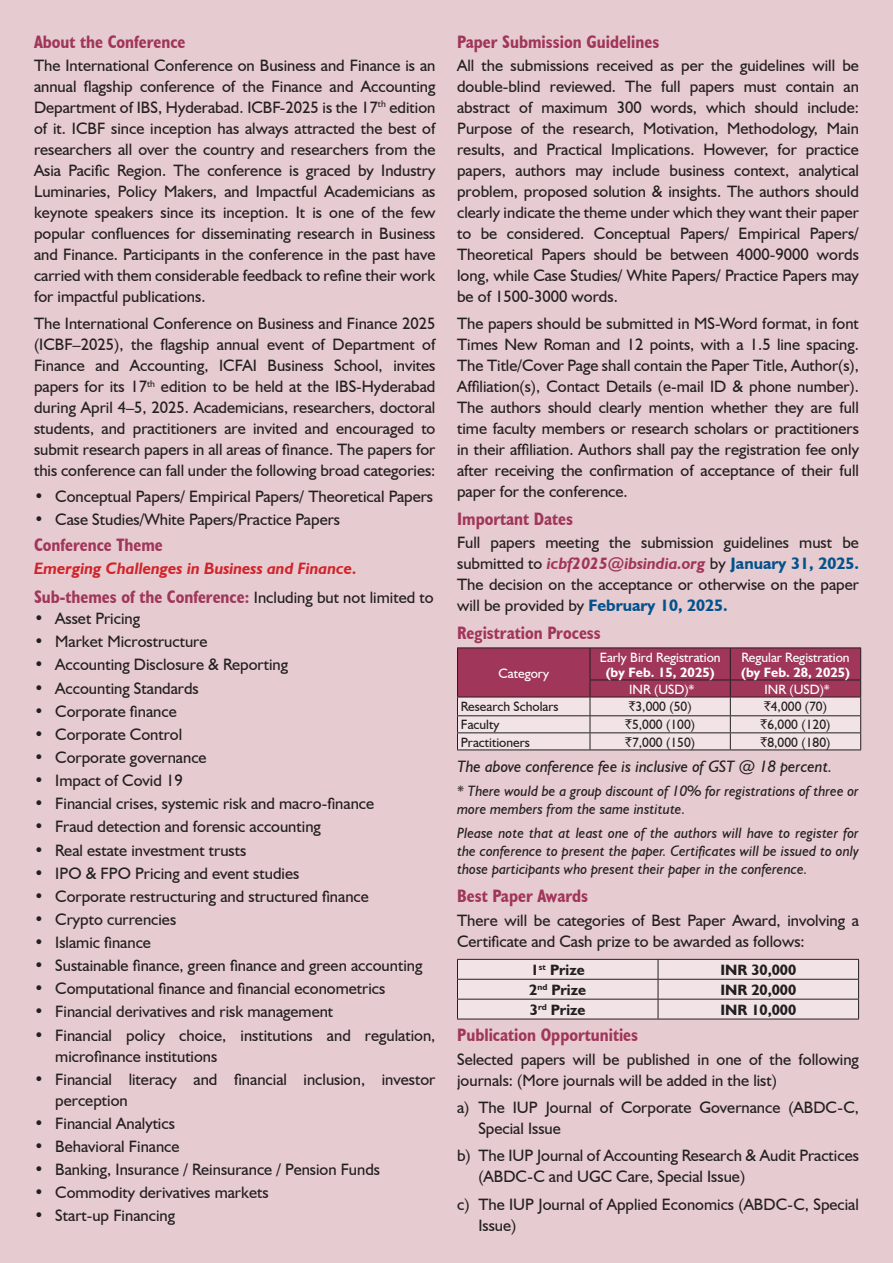
<style>
.page{position:relative;width:893px;height:1263px;background:#e6cbd0}
.page>*{position:absolute;margin:0;border:0;box-sizing:border-box;transform-origin:0 0}
.t1{font:700 condensed 18px "Humanist 521 BT";color:#a03659}
.t2{font:16.5px/21px "Humanist 521 BT";color:#231f20}
.t3{font:italic 16.5px "Humanist 521 BT";color:#231f20}
.t4{font:italic 700 16.5px "Humanist 521 BT";color:#d1232a}
.t5{font:italic 15px/18px "Humanist 521 BT";color:#231f20}
.t6{font:700 15px "Humanist 521 BT";color:#231f20}
.t7{font:13.5px "Humanist 521 BT";color:#231f20}
.t8{font:13.5px "Humanist 521 BT";color:#fff}
.t9{font:700 13.5px "Humanist 521 BT";color:#fff}
.s1{font-weight:400;font-stretch:normal;font-size:16.5px;color:#231f20}
.s2{font-weight:700;font-style:italic;color:#a03659}
.s3{font-weight:700;color:#01528d}
.s4{font-family:"Rupee Foradian"}
</style>
<div class="page">
<hr style="left:457px;top:647px;width:133px;height:1px;background:#231f20">
<hr style="left:590px;top:647px;width:140px;height:1px;background:#231f20">
<hr style="left:730px;top:647px;width:131px;height:1px;background:#231f20">
<svg style="left:457px;top:648px;width:404px;height:101px;background:#c1899a"></svg>
<hr style="left:457px;top:749px;width:133px;height:1px;background:#231f20">
<hr style="left:590px;top:749px;width:140px;height:1px;background:#231f20">
<hr style="left:730px;top:749px;width:131px;height:1px;background:#231f20">
<svg style="left:457px;top:959px;width:402px;height:60px;background:#e3d6d8"></svg>
<hr style="left:457px;top:1019px;width:201px;height:1px;background:#231f20">
<hr style="left:658px;top:1019px;width:201px;height:1px;background:#231f20">
<p class="t1" style="left:34px;top:30px;width:153px">About the Conference</p>
<p class="t2" style="left:34px;top:54px;width:403px;text-align:justify">The International Conference on Business and Finance is an annual flagship conference of the Finance and Accounting Department of IBS, Hyderabad. ICBF-2025 is the 17<sup>th</sup> edition of it. ICBF since inception has always attracted the best of researchers all over the country and researchers from the Asia Pacific Region. The conference is graced by Industry Luminaries, Policy Makers, and Impactful Academicians as keynote speakers since its inception. It is one of the few popular confluences for disseminating research in Business and Finance. Participants in the conference in the past have carried with them considerable feedback to refine their work for impactful publications.</p>
<p class="t2" style="left:34px;top:313px;width:403px;text-align:justify">The International Conference on Business and Finance 2025 (ICBF–2025), the flagship annual event of Department of Finance and Accounting, ICFAI Business School, invites papers for its 17<sup>th</sup> edition to be held at the IBS-Hyderabad during April 4–5, 2025. Academicians, researchers, doctoral students, and practitioners are invited and encouraged to submit research papers in all areas of finance. The papers for this conference can fall under the following broad categories:</p>
<p class="t2" style="left:34px;top:485px;width:401px">• Conceptual Papers/ Empirical Papers/ Theoretical Papers</p>
<p class="t2" style="left:34px;top:508px;width:308px">• Case Studies/White Papers/Practice Papers</p>
<p class="t1" style="left:34px;top:533px;width:130px">Conference Theme</p>
<p class="t4" style="left:34px;top:558px;width:324px">Emerging Challenges in Business and Finance.</p>
<p class="t1" style="left:34px;top:586px;width:401px">Sub-themes of the Conference: <span class="s1">Including but not limited to</span></p>
<p class="t2" style="left:34px;top:608px;width:108px">• Asset Pricing</p>
<p class="t2" style="left:34px;top:631px;width:175px">• Market Microstructure</p>
<p class="t2" style="left:34px;top:654px;width:256px">• Accounting Disclosure &amp; Reporting</p>
<p class="t2" style="left:34px;top:677px;width:166px">• Accounting Standards</p>
<p class="t2" style="left:34px;top:700px;width:144px">• Corporate finance</p>
<p class="t2" style="left:34px;top:723px;width:150px">• Corporate Control</p>
<p class="t2" style="left:34px;top:746px;width:174px">• Corporate governance</p>
<p class="t2" style="left:34px;top:770px;width:150px">• Impact of Covid 19</p>
<p class="t2" style="left:34px;top:793px;width:342px">• Financial crises, systemic risk and macro-finance</p>
<p class="t2" style="left:34px;top:816px;width:288px">• Fraud detection and forensic accounting</p>
<p class="t2" style="left:34px;top:839px;width:214px">• Real estate investment trusts</p>
<p class="t2" style="left:34px;top:862px;width:267px">• IPO &amp; FPO Pricing and event studies</p>
<p class="t2" style="left:34px;top:885px;width:336px">• Corporate restructuring and structured finance</p>
<p class="t2" style="left:34px;top:908px;width:144px">• Crypto currencies</p>
<p class="t2" style="left:34px;top:931px;width:118px">• Islamic finance</p>
<p class="t2" style="left:34px;top:955px;width:390px">• Sustainable finance, green finance and green accounting</p>
<p class="t2" style="left:34px;top:978px;width:353px">• Computational finance and financial econometrics</p>
<p class="t2" style="left:34px;top:1001px;width:301px">• Financial derivatives and risk management</p>
<p class="t2" style="left:55px;top:1024px;width:382px;text-indent:-21px">• Financial policy choice, institutions and regulation, microfinance institutions</p>
<p class="t2" style="left:55px;top:1068px;width:382px;text-indent:-21px">• Financial literacy and financial inclusion, investor perception</p>
<p class="t2" style="left:34px;top:1112px;width:142px">• Financial Analytics</p>
<p class="t2" style="left:34px;top:1135px;width:147px">• Behavioral Finance</p>
<p class="t2" style="left:34px;top:1159px;width:348px">• Banking, Insurance / Reinsurance / Pension Funds</p>
<p class="t2" style="left:34px;top:1182px;width:236px">• Commodity derivatives markets</p>
<p class="t2" style="left:34px;top:1205px;width:143px">• Start-up Financing</p>
<p class="t1" style="left:457px;top:30px;width:204px">Paper Submission Guidelines</p>
<p class="t2" style="left:457px;top:54px;width:403px;text-align:justify">All the submissions received as per the guidelines will be double-blind reviewed. The full papers must contain an abstract of maximum 300 words, which should include:<br>Purpose of the research, Motivation, Methodology, Main results, and Practical Implications. However, for practice papers, authors may include business context, analytical problem, proposed solution &amp; insights. The authors should clearly indicate the theme under which they want their paper to be considered. Conceptual Papers/ Empirical Papers/ Theoretical Papers should be between 4000-9000 words long, while Case Studies/ White Papers/ Practice Papers may be of 1500-3000 words.</p>
<p class="t2" style="left:457px;top:313px;width:403px;text-align:justify">The papers should be submitted in MS-Word format, in font Times New Roman and 12 points, with a 1.5 line spacing.<br>The Title/Cover Page shall contain the Paper Title, Author(s), Affiliation(s), Contact Details (e-mail ID &amp; phone number).<br>The authors should clearly mention whether they are full time faculty members or research scholars or practitioners in their affiliation. Authors shall pay the registration fee only after receiving the confirmation of acceptance of their full paper for the conference.</p>
<p class="t1" style="left:457px;top:508px;width:118px">Important Dates</p>
<p class="t2" style="left:457px;top:532px;width:403px;text-align:justify">Full papers meeting the submission guidelines must be submitted to <span class="s2">icbf2025@ibsindia.org</span> by <span class="s3">January 31, 2025.<br></span>The decision on the acceptance or otherwise on the paper will be provided by <span class="s3">February 10, 2025.</span></p>
<p class="t1" style="left:457px;top:622px;width:145px">Registration Process</p>
<p class="t8" style="left:498px;top:665px;width:52px">Category</p>
<p class="t8" style="left:600px;top:649px;width:122px">Early Bird Registration</p>
<p class="t9" style="left:606px;top:663px;width:110px">(by Feb. 15, 2025)</p>
<p class="t8" style="left:741px;top:649px;width:110px">Regular Registration</p>
<p class="t9" style="left:741px;top:663px;width:110px">(by Feb. 28, 2025)</p>
<p class="t8" style="left:629px;top:681px;width:67px">INR (USD)*</p>
<p class="t8" style="left:764px;top:681px;width:67px">INR (USD)*</p>
<p class="t7" style="left:461px;top:698px;width:99px">Research Scholars</p>
<p class="t7" style="left:629px;top:698px;width:64px"><span class="s4">`</span>3,000 (50)</p>
<p class="t7" style="left:764px;top:698px;width:64px"><span class="s4">`</span>4,000 (70)</p>
<p class="t7" style="left:461px;top:716px;width:40px">Faculty</p>
<p class="t7" style="left:625px;top:716px;width:71px"><span class="s4">`</span>5,000 (100)</p>
<p class="t7" style="left:761px;top:716px;width:71px"><span class="s4">`</span>6,000 (120)</p>
<p class="t7" style="left:461px;top:734px;width:70px">Practitioners</p>
<p class="t7" style="left:625px;top:734px;width:71px"><span class="s4">`</span>7,000 (150)</p>
<p class="t7" style="left:761px;top:734px;width:71px"><span class="s4">`</span>8,000 (180)</p>
<p class="t3" style="left:457px;top:756px;width:377px">The above conference fee is inclusive of GST @ 18 percent.</p>
<p class="t5" style="left:457px;top:782px;width:403px">* There would be a group discount of 10% for registrations of three or more members from the same institute.</p>
<p class="t5" style="left:457px;top:824px;width:403px;text-align:justify">Please note that at least one of the authors will have to register for the conference to present the paper. Certificates will be issued to only those participants who present their paper in the conference.</p>
<p class="t1" style="left:457px;top:885px;width:133px">Best Paper Awards</p>
<p class="t2" style="left:457px;top:909px;width:403px">There will be categories of Best Paper Award, involving a<br>Certificate and Cash prize to be awarded as follows:</p>
<p class="t6" style="left:531px;top:960px;width:56px">1<sup>st</sup> Prize</p>
<p class="t6" style="left:720px;top:960px;width:77px">INR 30,000</p>
<p class="t6" style="left:529px;top:980px;width:58px">2<sup>nd</sup> Prize</p>
<p class="t6" style="left:720px;top:980px;width:77px">INR 20,000</p>
<p class="t6" style="left:530px;top:1000px;width:57px">3<sup>rd</sup> Prize</p>
<p class="t6" style="left:720px;top:1000px;width:77px">INR 10,000</p>
<p class="t1" style="left:457px;top:1024px;width:183px">Publication Opportunities</p>
<p class="t2" style="left:457px;top:1048px;width:403px">Selected papers will be published in one of the following journals: (More journals will be added in the list)</p>
<p class="t2" style="left:478px;top:1096px;width:382px;text-indent:-21px">a) The IUP Journal of Corporate Governance (ABDC-C,<br>Special Issue</p>
<p class="t2" style="left:478px;top:1145px;width:382px;text-indent:-21px">b) The IUP Journal of Accounting Research &amp; Audit Practices (ABDC-C and UGC Care, Special Issue)</p>
<p class="t2" style="left:478px;top:1193px;width:382px;text-indent:-21px">c) The IUP Journal of Applied Economics (ABDC-C, Special<br>Issue)</p>
</div>
